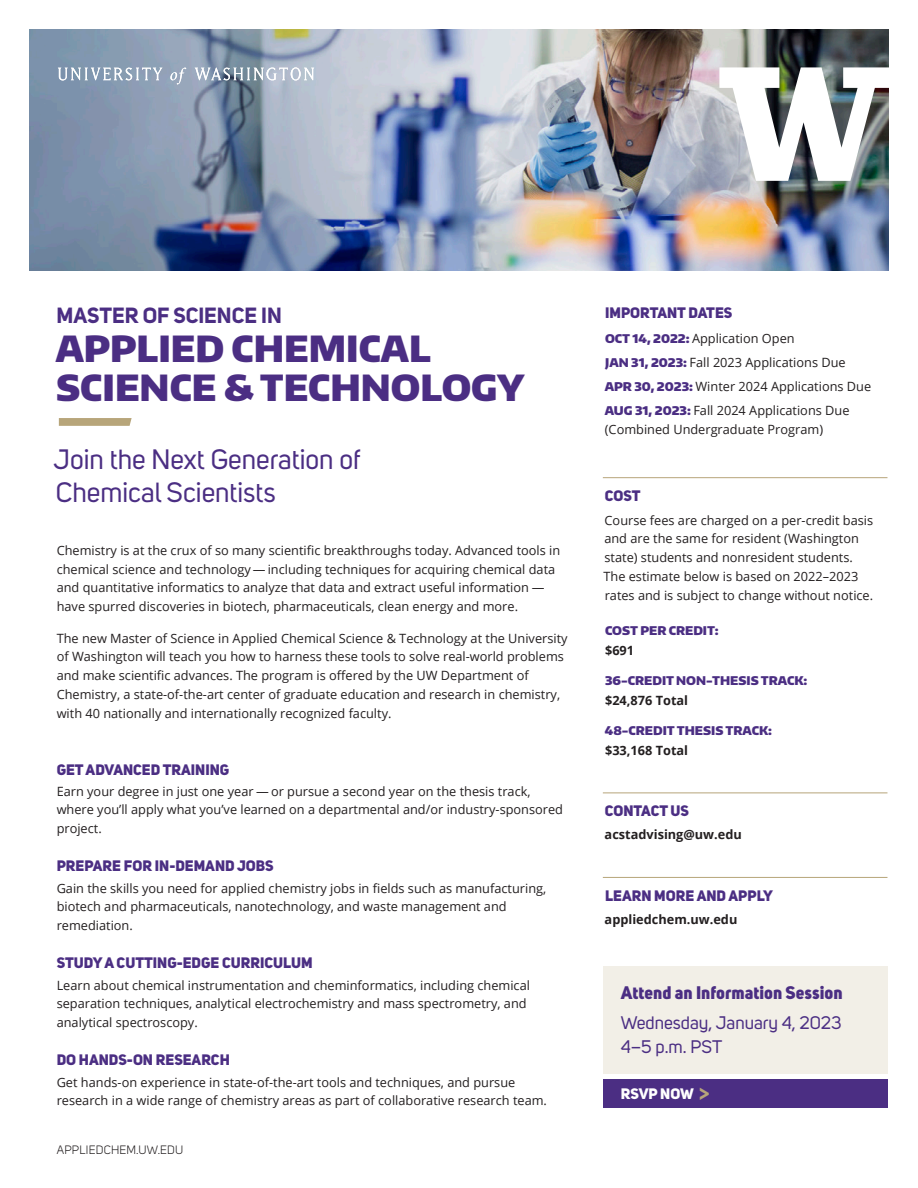
<style>
.page{position:relative;width:918px;height:1188px;background:#fff}
.page>*{position:absolute;margin:0;border:0;box-sizing:border-box;transform-origin:0 0}
.t1{font:900 36px "Encode Sans Normal";color:#4b2e83}
.SECTION{font:27.75px "Uni Sans";color:#4b2e83}
.SECTION-2{font:700 21.75px "Uni Sans";color:#4b2e83}
.t2{font:18px/24px "Uni Sans";color:#4b2e83}
.t3{font:800 18px "Uni Sans";color:#4b2e83}
.body_header{font:800 15px "Uni Sans";color:#4b2e83}
.sidebar_header_wRule{font:800 15px "Uni Sans";color:#4b2e83}
.t4{font:800 15px "Uni Sans";color:#fff}
.body_copy{font:12.75px/18.8px "Open Sans";color:#231f20}
.sidebar_subheader{font:12.75px/18.8px "Open Sans";color:#231f20}
.sidebar_copy{font:700 12.75px "Open Sans";color:#231f20}
.sidebar_subheader-2{font:900 12px "Encode Sans Normal";color:#4b2e83}
.t5{font:12px "Uni Sans";letter-spacing:.02em;color:#231f20}
.s1{font-family:"Encode Sans Normal";font-weight:900;font-size:12px;color:#4b2e83}
.s2{font-weight:600;font-size:24px;color:#b7a57a}
</style>
<div class="page">
<img style="left:30px;top:30px;width:858px;height:240px">
<div style="left:603px;top:967px;width:285px;height:107px;background:#f2efe7"></div>
<div style="left:603px;top:1079px;width:285px;height:29px;background:#4b2e83"></div>
<img style="left:719px;top:67px;width:170px;height:114px">
<hr style="left:603px;top:477px;width:284px;height:1px;background:#b7a57a">
<hr style="left:603px;top:793px;width:284px;height:1px;background:#b7a57a">
<hr style="left:603px;top:877px;width:284px;height:1px;background:#b7a57a">
<svg style="left:59px;top:418px;width:73px;height:8px"></svg>
<svg style="left:58px;top:67px;width:256px;height:17px;background:#a5b2c2"></svg>
<p class="SECTION-2" style="left:57px;top:301px;width:227px">MASTER OF SCIENCE IN</p>
<p class="t1" style="left:56px;top:325px;width:376px">APPLIED CHEMICAL</p>
<p class="t1" style="left:56px;top:364px;width:470px">SCIENCE &amp; TECHNOLOGY</p>
<p class="SECTION" style="left:54px;top:443px;width:308px">Join the Next Generation of</p>
<p class="SECTION" style="left:56px;top:476px;width:221px">Chemical Scientists</p>
<p class="body_copy" style="left:57px;top:540px;width:505px">Chemistry is at the crux of so many scientific breakthroughs today. Advanced tools in chemical science and technology — including techniques for acquiring chemical data and quantitative informatics to analyze that data and extract useful information — have spurred discoveries in biotech, pharmaceuticals, clean energy and more.</p>
<p class="body_copy" style="left:57px;top:628px;width:512px">The new Master of Science in Applied Chemical Science &amp; Technology at the University of Washington will teach you how to harness these tools to solve real-world problems and make scientific advances. The program is offered by the UW Department of Chemistry, a state-of-the-art center of graduate education and research in chemistry, with 40 nationally and internationally recognized faculty.</p>
<p class="body_header" style="left:57px;top:760px;width:174px">GET ADVANCED TRAINING</p>
<p class="body_copy" style="left:57px;top:781px;width:508px">Earn your degree in just one year — or pursue a second year on the thesis track, where you’ll apply what you’ve learned on a departmental and/or industry-sponsored project.</p>
<p class="body_header" style="left:57px;top:857px;width:219px">PREPARE FOR IN-DEMAND JOBS</p>
<p class="body_copy" style="left:57px;top:878px;width:491px">Gain the skills you need for applied chemistry jobs in fields such as manufacturing, biotech and pharmaceuticals, nanotechnology, and waste management and remediation.</p>
<p class="body_header" style="left:57px;top:953px;width:258px">STUDY A CUTTING-EDGE CURRICULUM</p>
<p class="body_copy" style="left:57px;top:975px;width:475px">Learn about chemical instrumentation and cheminformatics, including chemical separation techniques, analytical electrochemistry and mass spectrometry, and analytical spectroscopy.</p>
<p class="body_header" style="left:57px;top:1050px;width:175px">DO HANDS-ON RESEARCH</p>
<p class="body_copy" style="left:57px;top:1072px;width:492px">Get hands-on experience in state-of-the-art tools and techniques, and pursue research in a wide range of chemistry areas as part of collaborative research team.</p>
<p class="t5" style="left:57px;top:1143px;width:128px">APPLIEDCHEM.UW.EDU</p>
<p class="body_header" style="left:605px;top:303px;width:129px">IMPORTANT DATES</p>
<p class="sidebar_subheader" style="left:605px;top:329px;width:191px"><span class="s1">OCT 14, 2022:</span> Application Open</p>
<p class="sidebar_subheader" style="left:605px;top:353px;width:242px"><span class="s1">JAN 31, 2023:</span> Fall 2023 Applications Due</p>
<p class="sidebar_subheader" style="left:605px;top:377px;width:268px"><span class="s1">APR 30, 2023:</span> Winter 2024 Applications Due</p>
<p class="sidebar_subheader" style="left:605px;top:401px;width:246px"><span class="s1">AUG 31, 2023:</span> Fall 2024 Applications Due (Combined Undergraduate Program)</p>
<p class="sidebar_header_wRule" style="left:605px;top:486px;width:37px">COST</p>
<p class="body_copy" style="left:603px;top:510px;width:271px">Course fees are charged on a per-credit basis and are the same for resident (Washington state) students and nonresident students.<br>The estimate below is based on 2022–2023 rates and is subject to change without notice.</p>
<p class="sidebar_subheader-2" style="left:605px;top:623px;width:115px">COST PER CREDIT:</p>
<p class="sidebar_copy" style="left:605px;top:641px;width:31px">$691</p>
<p class="sidebar_subheader-2" style="left:605px;top:672px;width:204px">36-CREDIT NON-THESIS TRACK:</p>
<p class="sidebar_copy" style="left:605px;top:691px;width:85px">$24,876 Total</p>
<p class="sidebar_subheader-2" style="left:605px;top:722px;width:169px">48-CREDIT THESIS TRACK:</p>
<p class="sidebar_copy" style="left:605px;top:741px;width:85px">$33,168 Total</p>
<p class="sidebar_header_wRule" style="left:605px;top:802px;width:86px">CONTACT US</p>
<p class="sidebar_copy" style="left:605px;top:825px;width:139px">acstadvising@uw.edu</p>
<p class="sidebar_header_wRule" style="left:605px;top:886px;width:169px">LEARN MORE AND APPLY</p>
<p class="sidebar_copy" style="left:605px;top:910px;width:134px">appliedchem.uw.edu</p>
<p class="t3" style="left:621px;top:981px;width:223px">Attend an Information Session</p>
<p class="t2" style="left:621px;top:1011px;width:222px">Wednesday, January 4, 2023<br>4–5 p.m. PST</p>
<p class="t4" style="left:621px;top:1084px;width:90px">RSVP NOW <span class="s2">&gt;</span></p>
</div>
